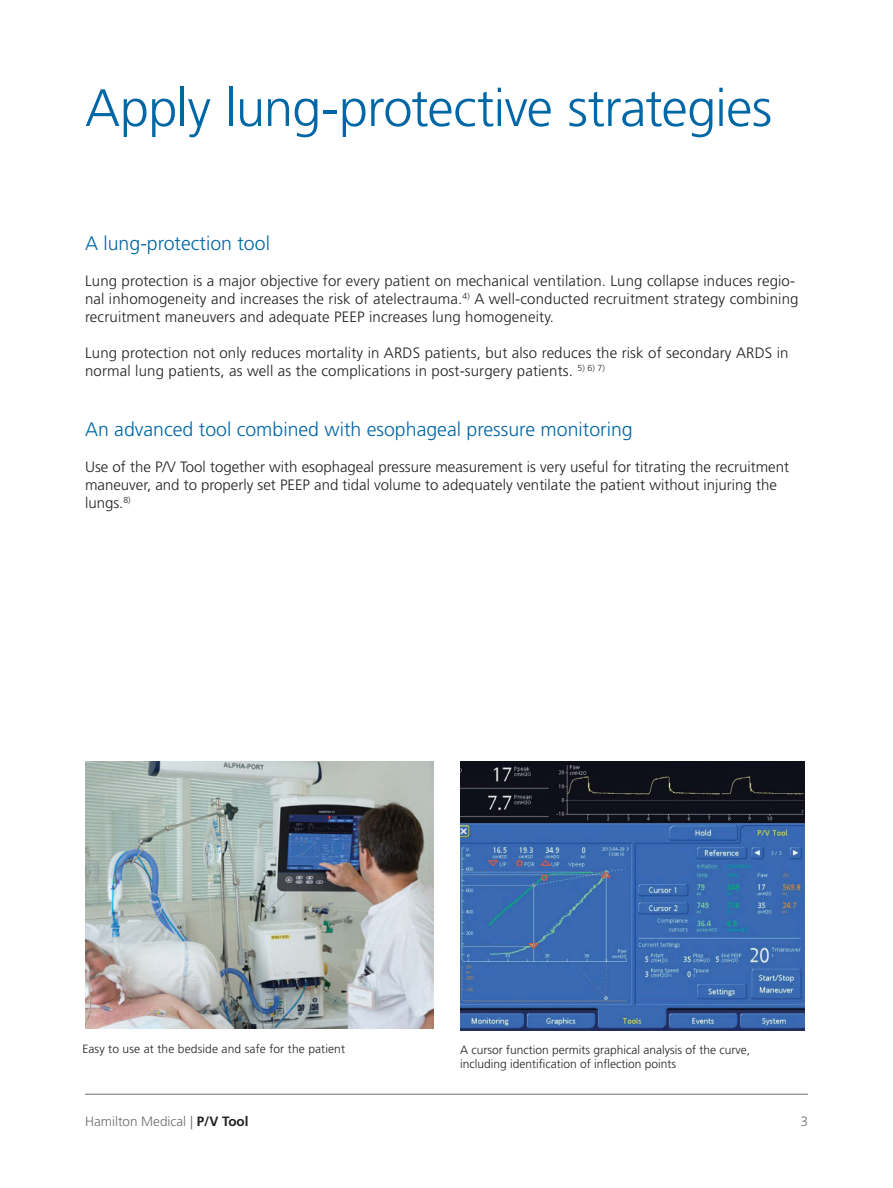
<style>
.page{position:relative;width:893px;height:1188px;background:#fff}
.page>*{position:absolute;margin:0;border:0;box-sizing:border-box;transform-origin:0 0}
.t1{font:300 52.5px "Frutiger LT Std";letter-spacing:-.02em;color:#0067a6}
.t2{font:300 19.5px "Frutiger LT Std";color:#0067a6}
.t3{font:300 15px/18px "Frutiger LT Std";letter-spacing:.01em;color:#231f20}
.t4{font:300 13.5px "Frutiger LT Std";color:#6d6e71}
.t5{font:300 12px/14.4px "Frutiger LT Std";color:#231f20}
.s1{font-weight:700;color:#231f20}
</style>
<div class="page">
<hr style="left:85px;top:1094px;width:723px;height:1px;background:#6d6e71">
<img style="left:85px;top:761px;width:348px;height:268px">
<img style="left:460px;top:761px;width:345px;height:269px">
<h1 class="t1" style="left:85px;top:78px;width:689px">Apply lung-protective strategies</h1>
<h2 class="t2" style="left:85px;top:233px;width:186px">A lung-protection tool</h2>
<p class="t3" style="left:85px;top:273px;width:715px">Lung protection is a major objective for every patient on mechanical ventilation. Lung collapse induces regio&shy;nal inhomogeneity and increases the risk of atelectrauma.<sup>4)</sup> A well-conducted recruitment strategy combining recruitment maneuvers and adequate PEEP increases lung homogeneity.</p>
<p class="t3" style="left:85px;top:345px;width:705px">Lung protection not only reduces mortality in ARDS patients, but also reduces the risk of secondary ARDS in normal lung patients, as well as the complications in post-surgery patients. <sup>5)</sup> <sup>6)</sup> <sup>7)</sup></p>
<h2 class="t2" style="left:85px;top:418px;width:549px">An advanced tool combined with esophageal pressure monitoring</h2>
<p class="t3" style="left:85px;top:458px;width:705px">Use of the P/V Tool together with esophageal pressure measurement is very useful for titrating the recruitment maneuver, and to properly set PEEP and tidal volume to adequately ventilate the patient without injuring the lungs.<sup>8)</sup></p>
<p class="t5" style="left:82px;top:1042px;width:264px">Easy to use at the bedside and safe for the patient</p>
<p class="t5" style="left:460px;top:1043px;width:292px">A cursor function permits graphical analysis of the curve, including identification of inflection points</p>
<p class="t4" style="left:85px;top:1114px;width:165px">Hamilton Medical | <span class="s1">P/V Tool</span></p>
<p class="t4" style="left:800px;top:1114px;width:9px">3</p>
</div>
